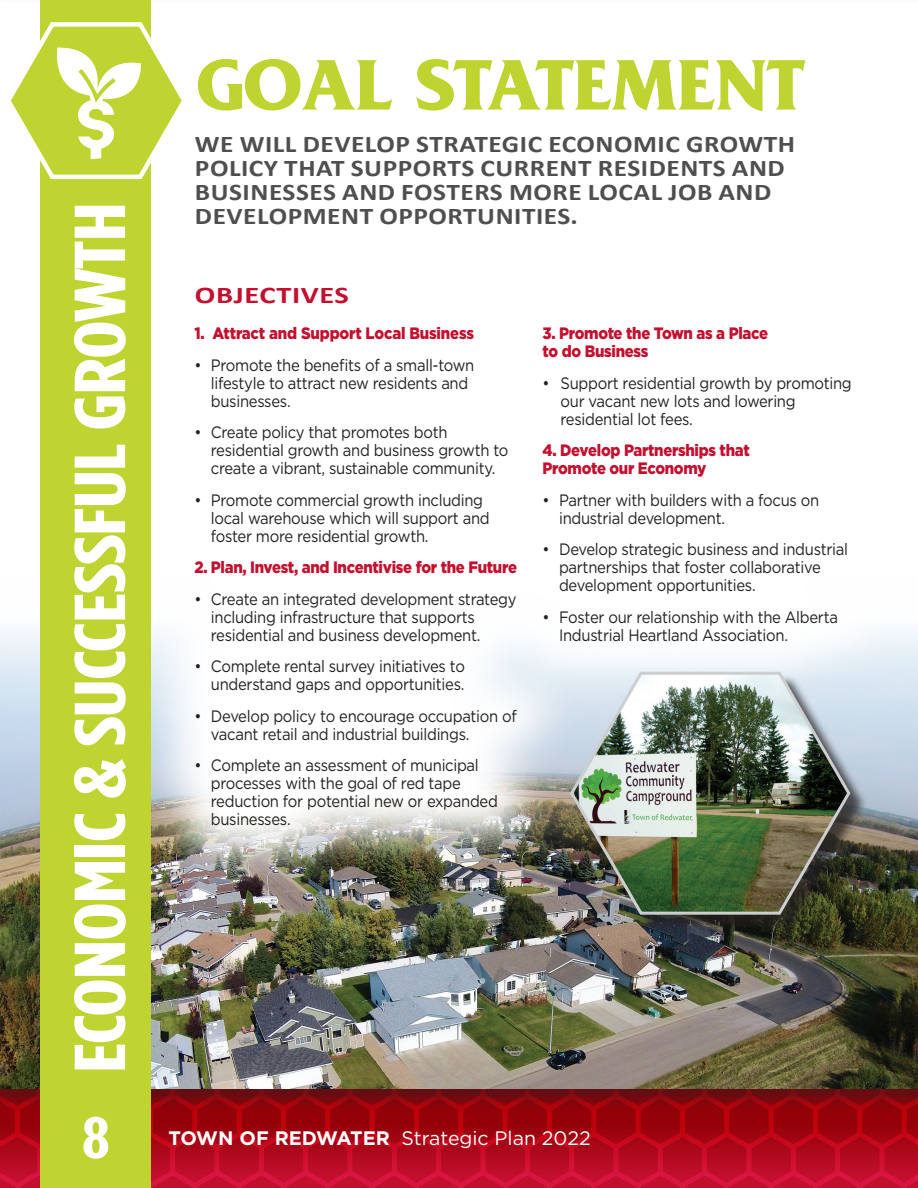
<style>
.page{position:relative;width:918px;height:1188px;background:#fff}
.page>*{position:absolute;margin:0;border:0;box-sizing:border-box;transform-origin:0 0}
.t1{font:700 75px "Friz Quadrata";color:#bfd430}
.t2{font:700 72px "Gotham Condensed";letter-spacing:-.01em;color:#fff;scale:1.27 1}
.t3{font:700 58.5px "Gotham Condensed";color:#fff;scale:1.27 1}
.t4{font:700 24px/24px "Calibri";letter-spacing:.02em;color:#4e4f50;scale:1.14 1}
.t5{font:700 24px "Calibri";letter-spacing:.02em;color:#c3102f;scale:1.27 1}
.t6{font:19.5px "Gotham";color:#fff}
.t7{font:16.5px/18px "Gotham";letter-spacing:-.02em;color:#231f20;scale:.9 1}
.t8{font:900 16.5px/18px "Gotham";letter-spacing:-.02em;color:#c3102f;scale:.9 1}
.s1{font-weight:700}
</style>
<div class="page">
<svg style="left:0;top:1115px;width:918px;height:73px;background:#b2081e"></svg>
<div style="left:0;top:0;width:918px;height:1115px;background:#231f20;opacity:.52"></div>
<div style="left:0;top:2px;width:918px;height:1087px;background:#fff"></div>
<img style="left:0;top:628px;width:918px;height:461px">
<img style="left:151px;top:628px;width:763px;height:262px">
<div style="left:40px;top:0;width:111px;height:1188px;background:#bfd430"></div>
<svg style="left:11px;top:22px;width:171px;height:158px"></svg>
<div style="left:573px;top:674px;width:295px;height:259px;background:#231f20;opacity:.75"></div>
<img style="left:568px;top:669px;width:284px;height:247px">
<h2 class="t2" style="left:58px;top:1073px;width:687px;rotate:-90deg">ECONOMIC &amp; SUCCESSFUL GROWTH</h2>
<h3 class="t3" style="left:82px;top:1103px;width:23px">8</h3>
<h1 class="t1" style="left:197px;top:44px;width:610px">GOAL STATEMENT</h1>
<h3 class="t4" style="left:195px;top:131px;width:528px">WE WILL DEVELOP STRATEGIC ECONOMIC GROWTH POLICY THAT SUPPORTS CURRENT RESIDENTS AND BUSINESSES AND FOSTERS MORE LOCAL JOB AND DEVELOPMENT OPPORTUNITIES.</h3>
<h3 class="t5" style="left:195px;top:278px;width:123px">OBJECTIVES</h3>
<p class="t8" style="left:194px;top:324px;width:312px">1. Attract and Support Local Business</p>
<p class="t7" style="left:211px;top:355px;width:294px;text-indent:-16px">• Promote the benefits of a small-town lifestyle to attract new residents and businesses.</p>
<p class="t7" style="left:211px;top:423px;width:332px;text-indent:-16px">• Create policy that promotes both residential growth and business growth to create a vibrant, sustainable community.</p>
<p class="t7" style="left:211px;top:490px;width:311px;text-indent:-16px">• Promote commercial growth including local warehouse which will support and foster more residential growth.</p>
<p class="t8" style="left:194px;top:558px;width:360px">2. Plan, Invest, and Incentivise for the Future</p>
<p class="t7" style="left:211px;top:589px;width:341px;text-indent:-16px">• Create an integrated development strategy including infrastructure that supports residential and business development.</p>
<p class="t7" style="left:194px;top:657px;width:302px;text-align:right">• Complete rental survey initiatives to understand gaps and opportunities.</p>
<p class="t7" style="left:211px;top:706px;width:342px;text-indent:-16px">• Develop policy to encourage occupation of vacant retail and industrial buildings.</p>
<p class="t7" style="left:211px;top:756px;width:320px;text-indent:-16px">• Complete an assessment of municipal processes with the goal of red tape reduction for potential new or expanded businesses.</p>
<p class="t8" style="left:543px;top:324px;width:252px">3. Promote the Town as a Place to do Business</p>
<p class="t7" style="left:561px;top:373px;width:325px;text-indent:-18px">• Support residential growth by promoting our vacant new lots and lowering residential lot fees.</p>
<p class="t8" style="left:543px;top:441px;width:232px">4. Develop Partnerships that<br>Promote our Economy</p>
<p class="t7" style="left:559px;top:490px;width:291px;text-indent:-16px">• Partner with builders with a focus on industrial development.</p>
<p class="t7" style="left:559px;top:540px;width:322px;text-indent:-16px">• Develop strategic business and industrial partnerships that foster collaborative development opportunities.</p>
<p class="t7" style="left:559px;top:607px;width:311px;text-indent:-16px">• Foster our relationship with the Alberta<br>Industrial Heartland Association.</p>
<p class="t6" style="left:168px;top:1127px;width:424px"><span class="s1">TOWN OF REDWATER</span> Strategic Plan 2022</p>
</div>
